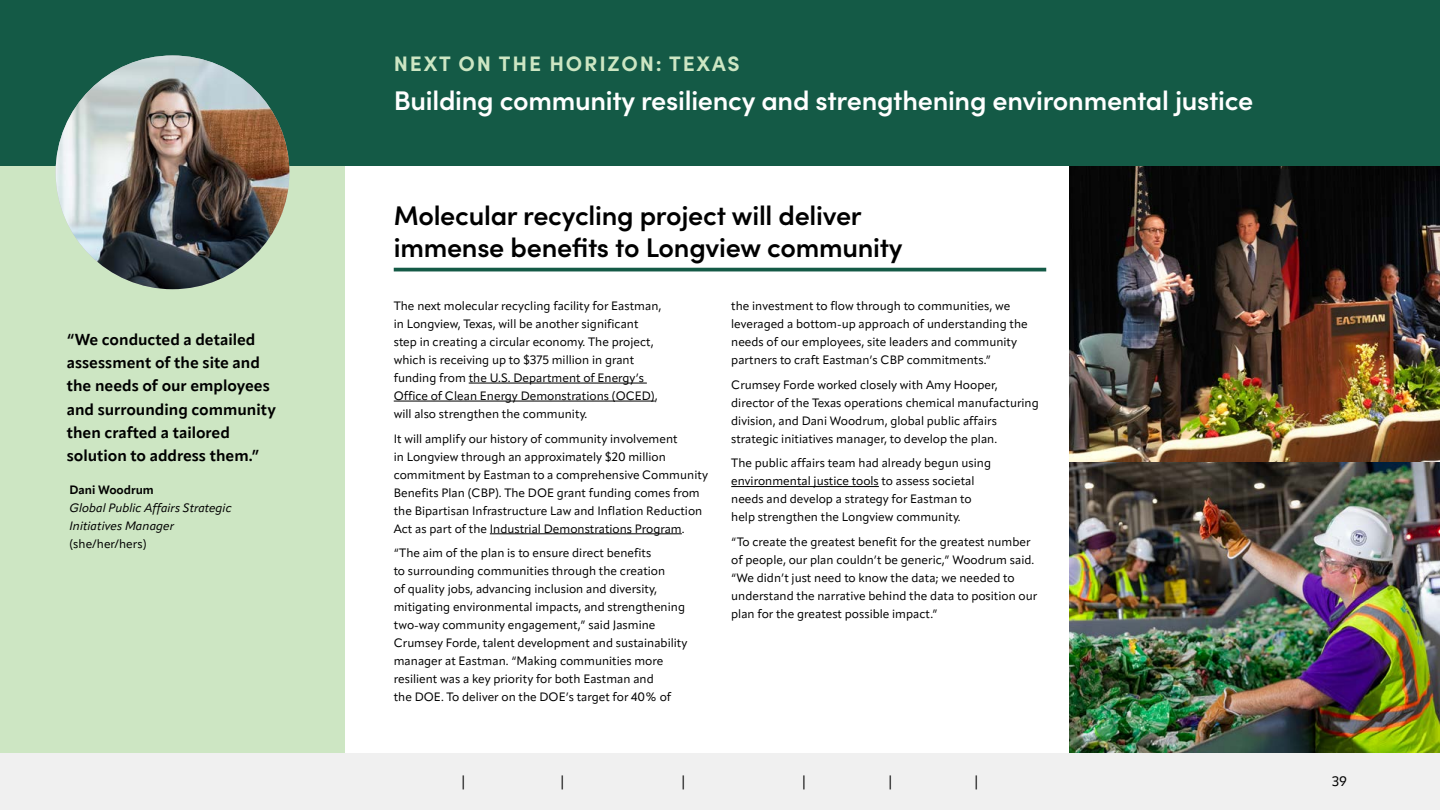
<style>
.page{position:relative;width:1440px;height:810px;background:#fff}
.page>*{position:absolute;margin:0;border:0;box-sizing:border-box;transform-origin:0 0}
.t1{font:600 27px/32.4px "Sofia Pro";letter-spacing:-.01em;color:#000}
.t2{font:600 27px "Sofia Pro";letter-spacing:-.01em;color:#fff}
.t3{font:700 21px "Sofia Pro";letter-spacing:.085em;color:#cde6c3}
.t4{font:700 15.75px/23.2px "Apparat";color:#000}
.t5{font:13.5px "Apparat";color:#000}
.t6{font:12px/18px "Apparat";color:#000}
.t7{font:italic 12px/18px "Apparat";color:#000}
.t8{font:700 12px "Apparat";color:#000}
</style>
<div class="page">
<img style="left:1070px;top:461px;width:370px;height:293px">
<img style="left:1070px;top:165px;width:370px;height:296px">
<div style="left:0;top:0;width:345px;height:754px;background:#cde6c3"></div>
<div style="left:0;top:0;width:1440px;height:165px;background:#145a46"></div>
<img style="left:56px;top:55px;width:233px;height:234px;border-radius:117px">
<hr style="left:469px;top:383px;width:178px;height:1px;background:#000">
<hr style="left:394px;top:401px;width:261px;height:1px;background:#000">
<hr style="left:490px;top:534px;width:192px;height:1px;background:#000">
<hr style="left:731px;top:486px;width:148px;height:1px;background:#000">
<hr style="left:394px;top:268px;width:652px;height:3px;background:#145a46">
<div style="left:0;top:754px;width:1440px;height:56px;background:#f0f0f0"></div>
<h3 class="t4" style="left:67px;top:328px;width:211px">“We conducted a detailed assessment of the site and the needs of our employees and surrounding community then crafted a tailored solution to address them.”</h3>
<p class="t8" style="left:69px;top:483px;width:86px">Dani Woodrum</p>
<p class="t7" style="left:69px;top:499px;width:164px">Global Public Affairs Strategic<br>Initiatives Manager</p>
<p class="t6" style="left:69px;top:535px;width:79px">(she/her/hers)</p>
<h2 class="t3" style="left:394px;top:47px;width:347px">NEXT ON THE HORIZON: TEXAS</h2>
<h1 class="t2" style="left:394px;top:80px;width:861px">Building community resiliency and strengthening environmental justice</h1>
<h1 class="t1" style="left:394px;top:198px;width:510px">Molecular recycling project will deliver immense benefits to Longview community</h1>
<p class="t6" style="left:394px;top:297px;width:269px">The next molecular recycling facility for Eastman, in Longview, Texas, will be another significant step in creating a circular economy. The project, which is receiving up to $375 million in grant funding from the U.S. Department of Energy’s Office of Clean Energy Demonstrations (OCED), will also strengthen the community.</p>
<p class="t6" style="left:394px;top:429px;width:316px">It will amplify our history of community involvement<br>in Longview through an approximately $20 million commitment by Eastman to a comprehensive Community Benefits Plan (CBP). The DOE grant funding comes from the Bipartisan Infrastructure Law and Inflation Reduction Act as part of the Industrial Demonstrations Program.</p>
<p class="t6" style="left:394px;top:544px;width:295px">“The aim of the plan is to ensure direct benefits<br>to surrounding communities through the creation<br>of quality jobs, advancing inclusion and diversity, mitigating environmental impacts, and strengthening two-way community engagement,” said Jasmine Crumsey Forde, talent development and sustainability manager at Eastman. “Making communities more resilient was a key priority for both Eastman and<br>the DOE. To deliver on the DOE’s target for 40% of</p>
<p class="t6" style="left:731px;top:297px;width:298px">the investment to flow through to communities, we leveraged a bottom-up approach of understanding the needs of our employees, site leaders and community partners to craft Eastman’s CBP commitments.”</p>
<p class="t6" style="left:731px;top:375px;width:309px">Crumsey Forde worked closely with Amy Hooper, director of the Texas operations chemical manufacturing division, and Dani Woodrum, global public affairs strategic initiatives manager, to develop the plan.</p>
<p class="t6" style="left:731px;top:454px;width:261px">The public affairs team had already begun using environmental justice tools to assess societal needs and develop a strategy for Eastman to help strengthen the Longview community.</p>
<p class="t6" style="left:731px;top:533px;width:308px">“To create the greatest benefit for the greatest number of people, our plan couldn’t be generic,” Woodrum said. “We didn’t just need to know the data; we needed to understand the narrative behind the data to position our plan for the greatest possible impact.”</p>
<p class="t5" style="left:460px;top:774px;width:9px">|</p>
<p class="t5" style="left:559px;top:774px;width:9px">|</p>
<p class="t5" style="left:679px;top:774px;width:9px">|</p>
<p class="t5" style="left:800px;top:774px;width:9px">|</p>
<p class="t5" style="left:886px;top:773px;width:9px">|</p>
<p class="t5" style="left:973px;top:773px;width:9px">|</p>
<p class="t5" style="left:1332px;top:774px;width:16px">39</p>
</div>
